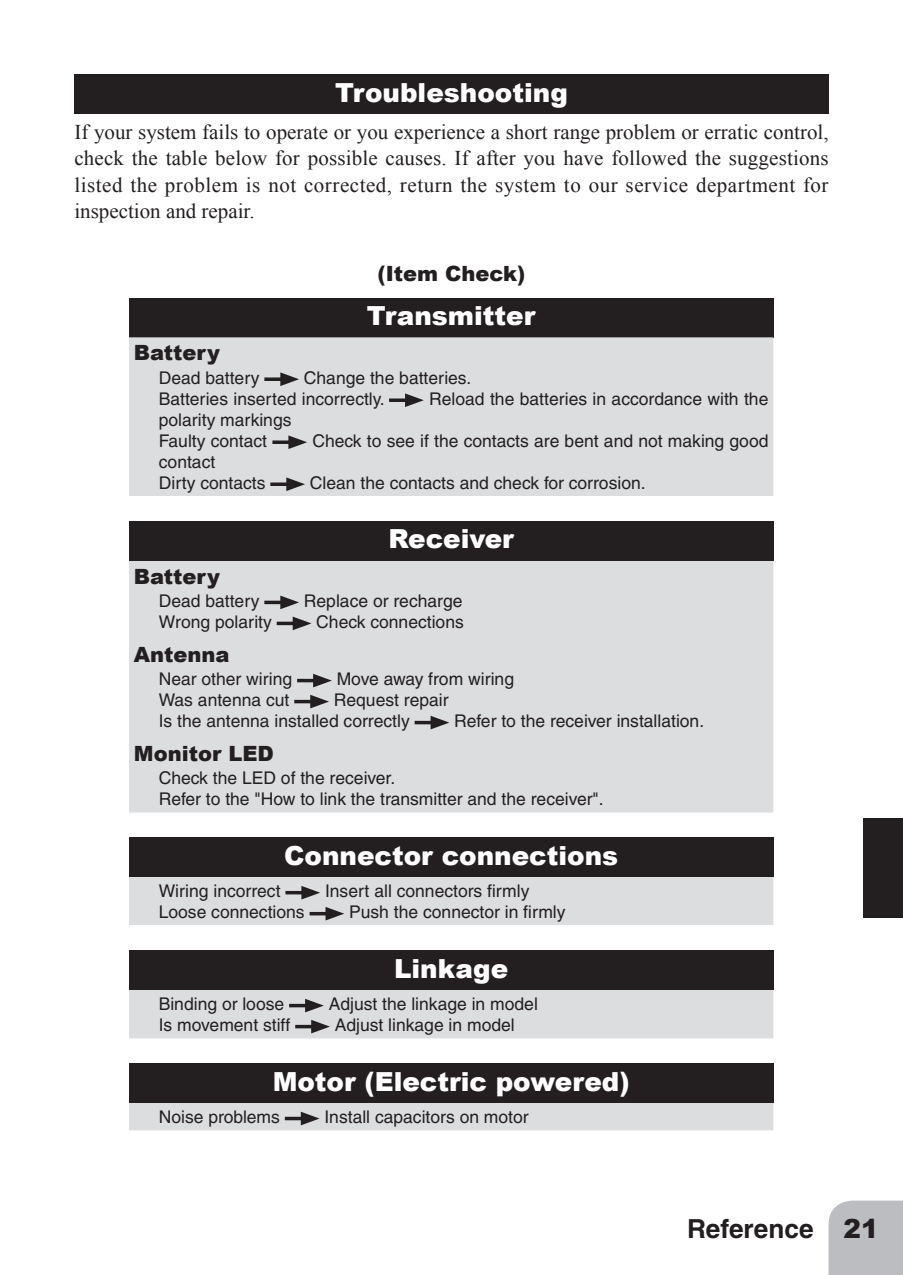
<style>
.page{position:relative;width:903px;height:1275px;background:#fff}
.page>*{position:absolute;margin:0;border:0;box-sizing:border-box;transform-origin:0 0}
.t1{font:900 26.25px "Arial";color:#fff}
.t2{font:700 26.25px "Helvetica";color:#231f20}
.t3{font:21px/26.2px "Times New Roman";letter-spacing:.025em;color:#231f20;text-align:justify}
.t4{font:900 21px "Arial";color:#231f20}
.t5{font:17.5px/21px "Helvetica";color:#231f20}
.s1{font-family:"Arial";font-weight:900}
</style>
<div class="page">
<div style="left:828px;top:1201px;width:75px;height:74px;background:#bcbdc0"></div>
<div style="left:863px;top:819px;width:40px;height:99px;background:#231f20"></div>
<div style="left:74px;top:75px;width:754px;height:39px;background:#231f20"></div>
<div style="left:129px;top:298px;width:644px;height:39px;background:#231f20"></div>
<svg style="left:129px;top:337px;width:644px;height:793px;background:#dedfe1"></svg>
<div style="left:129px;top:496px;width:644px;height:25px;background:#fff"></div>
<div style="left:129px;top:521px;width:644px;height:39px;background:#231f20"></div>
<div style="left:129px;top:837px;width:644px;height:40px;background:#231f20"></div>
<div style="left:129px;top:925px;width:644px;height:25px;background:#fff"></div>
<div style="left:129px;top:950px;width:644px;height:40px;background:#231f20"></div>
<div style="left:129px;top:1063px;width:644px;height:40px;background:#231f20"></div>
<svg style="left:264px;top:377px;width:16px;height:4px"></svg>
<svg style="left:280px;top:372px;width:19px;height:14px"></svg>
<svg style="left:389px;top:398px;width:16px;height:4px"></svg>
<svg style="left:405px;top:393px;width:19px;height:14px"></svg>
<svg style="left:272px;top:440px;width:16px;height:4px"></svg>
<svg style="left:288px;top:435px;width:19px;height:14px"></svg>
<svg style="left:270px;top:482px;width:16px;height:4px"></svg>
<svg style="left:286px;top:477px;width:19px;height:14px"></svg>
<hr style="left:264px;top:601px;width:23px;height:3px;background:#231f20">
<svg style="left:280px;top:596px;width:19px;height:13px"></svg>
<hr style="left:277px;top:622px;width:22px;height:3px;background:#231f20">
<svg style="left:293px;top:617px;width:18px;height:13px"></svg>
<hr style="left:297px;top:679px;width:23px;height:3px;background:#231f20">
<svg style="left:313px;top:674px;width:19px;height:13px"></svg>
<hr style="left:294px;top:700px;width:23px;height:3px;background:#231f20">
<svg style="left:310px;top:695px;width:19px;height:13px"></svg>
<hr style="left:415px;top:721px;width:22px;height:3px;background:#231f20">
<svg style="left:431px;top:716px;width:18px;height:13px"></svg>
<hr style="left:285px;top:891px;width:23px;height:3px;background:#231f20">
<svg style="left:301px;top:886px;width:19px;height:13px"></svg>
<hr style="left:310px;top:912px;width:22px;height:3px;background:#231f20">
<svg style="left:325px;top:907px;width:19px;height:13px"></svg>
<hr style="left:289px;top:1004px;width:23px;height:3px;background:#231f20">
<svg style="left:305px;top:999px;width:19px;height:13px"></svg>
<hr style="left:295px;top:1025px;width:23px;height:3px;background:#231f20">
<svg style="left:311px;top:1020px;width:19px;height:13px"></svg>
<hr style="left:285px;top:1117px;width:22px;height:3px;background:#231f20">
<svg style="left:301px;top:1112px;width:19px;height:13px"></svg>
<h1 class="t1" style="left:335px;top:74px;width:234px">Troubleshooting</h1>
<p class="t3" style="left:74px;top:119px;width:756px">If your system fails to operate or you experience a short range problem or erratic control, check the table below for possible causes. If after you have followed the suggestions listed the problem is not corrected, return the system to our service department for inspection and repair.</p>
<p class="t4" style="left:378px;top:258px;width:149px">(Item Check)</p>
<h1 class="t1" style="left:367px;top:297px;width:170px">Transmitter</h1>
<p class="t4" style="left:134px;top:338px;width:88px">Battery</p>
<p class="t5" style="left:159px;top:367px;width:102px">Dead battery</p>
<p class="t5" style="left:159px;top:367px;width:314px;text-indent:145px">Change the batteries.<br>Batteries inserted incorrectly.</p>
<p class="t5" style="left:429px;top:388px;width:341px">Reload the batteries in accordance with the</p>
<p class="t5" style="left:159px;top:409px;width:134px">polarity markings<br>Faulty contact</p>
<p class="t5" style="left:159px;top:451px;width:108px">contact<br>Dirty contacts</p>
<p class="t5" style="left:312px;top:430px;width:458px">Check to see if the contacts are bent and not making good</p>
<p class="t5" style="left:310px;top:472px;width:337px">Clean the contacts and check for corrosion.</p>
<h1 class="t1" style="left:388px;top:520px;width:127px">Receiver</h1>
<p class="t4" style="left:134px;top:561px;width:88px">Battery</p>
<p class="t5" style="left:159px;top:590px;width:102px">Dead battery</p>
<p class="t5" style="left:304px;top:590px;width:160px">Replace or recharge</p>
<p class="t5" style="left:159px;top:611px;width:115px">Wrong polarity</p>
<p class="t5" style="left:316px;top:611px;width:149px">Check connections</p>
<p class="t4" style="left:134px;top:639px;width:97px">Antenna</p>
<p class="t5" style="left:159px;top:668px;width:135px">Near other wiring</p>
<p class="t5" style="left:337px;top:668px;width:179px">Move away from wiring</p>
<p class="t5" style="left:159px;top:689px;width:132px">Was antenna cut</p>
<p class="t5" style="left:159px;top:689px;width:291px;text-indent:175px">Request repair<br>Is the antenna installed correctly</p>
<p class="t5" style="left:454px;top:710px;width:251px">Refer to the receiver installation.</p>
<p class="t4" style="left:134px;top:738px;width:141px">Monitor LED</p>
<p class="t5" style="left:159px;top:767px;width:446px">Check the LED of the receiver.<br>Refer to the "How to link the transmitter and the receiver".</p>
<h1 class="t1" style="left:284px;top:836px;width:336px">Connector connections</h1>
<p class="t5" style="left:159px;top:880px;width:123px">Wiring incorrect</p>
<p class="t5" style="left:325px;top:880px;width:206px">Insert all connectors firmly</p>
<p class="t5" style="left:159px;top:901px;width:147px">Loose connections</p>
<p class="t5" style="left:349px;top:901px;width:218px">Push the connector in firmly</p>
<h1 class="t1" style="left:394px;top:949px;width:116px">Linkage</h1>
<p class="t5" style="left:159px;top:993px;width:127px">Binding or loose</p>
<p class="t5" style="left:329px;top:993px;width:211px">Adjust the linkage in model</p>
<p class="t5" style="left:159px;top:1014px;width:133px">Is movement stiff</p>
<p class="t5" style="left:335px;top:1014px;width:181px">Adjust linkage in model</p>
<h1 class="t1" style="left:273px;top:1062px;width:358px">Motor (Electric powered)</h1>
<p class="t5" style="left:159px;top:1106px;width:123px">Noise problems</p>
<p class="t5" style="left:324px;top:1106px;width:206px">Install capacitors on motor</p>
<h1 class="t2" style="left:687px;top:1213px;width:193px">Reference <span class="s1">21</span></h1>
</div>
